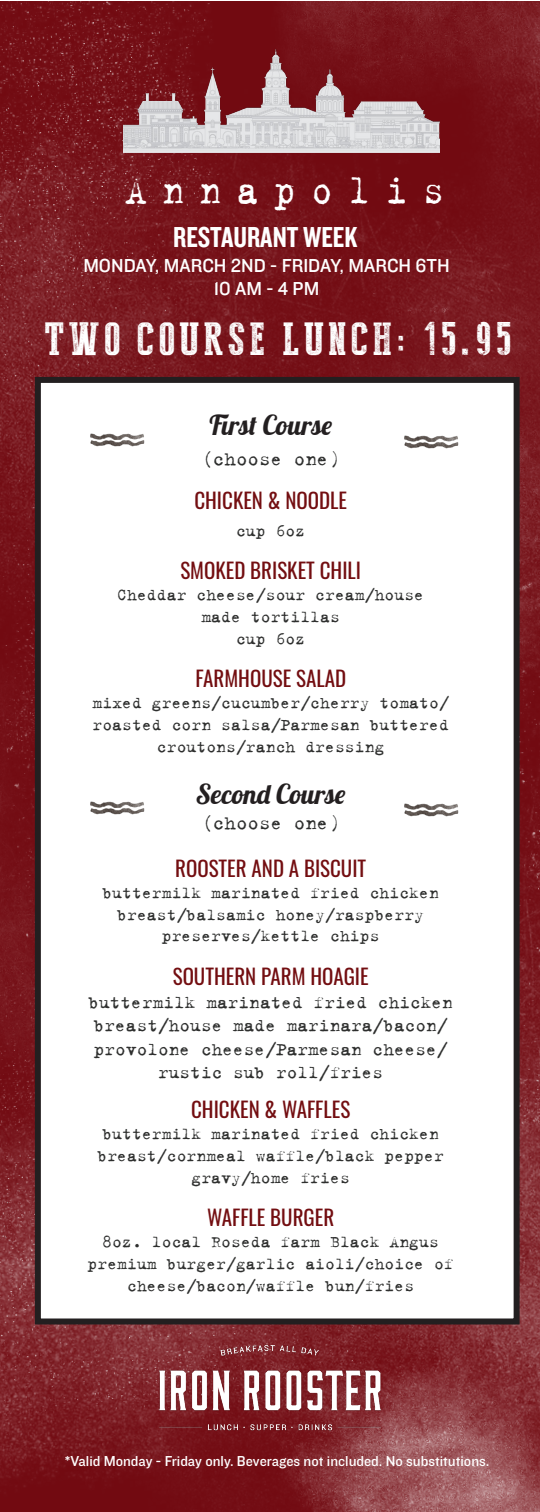
<style>
.page{position:relative;width:540px;height:1512px;background:#fff}
.page>*{position:absolute;margin:0;border:0;box-sizing:border-box;transform-origin:0 0}
.t1{font:46.5px "Press Style Serif";letter-spacing:.1em;color:#fff}
.t2{font:45px "Trixie Text";letter-spacing:.39em;color:#fff;scale:.88 1}
.t3{font:30px "Knockout HTF49 Liteweight";color:#fff}
.t4{font:27px "Lobster";color:#231f20}
.t5{font:21px "Oswald";color:#730e11}
.t6{font:21px "Trixie Text";color:#2e2f2e}
.t7{font:19.5px/23.4px "Trixie Text";color:#2e2f2e;text-align:center}
.t8{font:19.5px "Knockout HTF31 Junior Middlewt";color:#fff}
.t9{font:18px/21.6px "Trixie Text";color:#2e2f2e;text-align:center}
.t10{font:15px "Knockout HTF31 Junior Middlewt";color:#fff}
</style>
<div class="page">
<img style="left:0;top:2px;width:540px;height:1510px">
<div style="left:38px;top:380px;width:479px;height:942px;background:#fff"></div>
<div style="left:35px;top:377px;width:485px;height:947px;border:6px solid #231f20"></div>
<img style="left:154px;top:1338px;width:232px;height:98px">
<img style="left:404px;top:435px;width:55px;height:14px">
<img style="left:40px;top:386px;width:105px;height:116px">
<img style="left:404px;top:803px;width:55px;height:14px">
<img style="left:40px;top:754px;width:105px;height:116px">
<img style="left:123px;top:50px;width:317px;height:103px">
<p class="t2" style="left:125px;top:163px;width:365px">Annapolis</p>
<p class="t3" style="left:173px;top:222px;width:186px">RESTAURANT WEEK</p>
<p class="t8" style="left:83px;top:255px;width:368px">MONDAY, MARCH 2ND - FRIDAY, MARCH 6TH</p>
<p class="t8" style="left:214px;top:278px;width:107px">10 AM - 4 PM</p>
<p class="t1" style="left:44px;top:315px;width:469px">TWO COURSE LUNCH: 15.95</p>
<p class="t4" style="left:209px;top:408px;width:124px">First Course</p>
<p class="t6" style="left:201px;top:447px;width:140px">(choose one)</p>
<p class="t5" style="left:194px;top:481px;width:154px">CHICKEN &amp; NOODLE</p>
<p class="t9" style="left:236px;top:519px;width:71px">cup 6oz</p>
<p class="t5" style="left:180px;top:551px;width:182px">SMOKED BRISKET CHILI</p>
<p class="t9" style="left:117px;top:584px;width:308px">Cheddar cheese/sour cream/house</p>
<p class="t9" style="left:201px;top:606px;width:140px">made tortillas</p>
<p class="t9" style="left:236px;top:627px;width:71px">cup 6oz</p>
<p class="t5" style="left:195px;top:659px;width:152px">FARMHOUSE SALAD</p>
<p class="t9" style="left:93px;top:692px;width:358px">mixed greens/cucumber/cherry tomato/ roasted corn salsa/Parmesan buttered croutons/ranch dressing</p>
<p class="t4" style="left:196px;top:777px;width:151px">Second Course</p>
<p class="t6" style="left:201px;top:810px;width:140px">(choose one)</p>
<p class="t5" style="left:175px;top:849px;width:193px">ROOSTER AND A BISCUIT</p>
<p class="t9" style="left:102px;top:882px;width:338px">buttermilk marinated fried chicken breast/balsamic honey/raspberry preserves/kettle chips</p>
<p class="t5" style="left:173px;top:957px;width:197px">SOUTHERN PARM HOAGIE</p>
<p class="t7" style="left:88px;top:991px;width:366px">buttermilk marinated fried chicken breast/house made marinara/bacon/ provolone cheese/Parmesan cheese/ rustic sub roll/fries</p>
<p class="t5" style="left:191px;top:1091px;width:161px">CHICKEN &amp; WAFFLES</p>
<p class="t9" style="left:97px;top:1123px;width:348px">buttermilk marinated fried chicken breast/cornmeal waffle/black pepper gravy/home fries</p>
<p class="t5" style="left:207px;top:1199px;width:129px">WAFFLE BURGER</p>
<p class="t9" style="left:88px;top:1231px;width:368px">8oz. local Roseda farm Black Angus premium burger/garlic aioli/choice of cheese/bacon/waffle bun/fries</p>
<p class="t10" style="left:65px;top:1453px;width:426px">*Valid Monday - Friday only. Beverages not included. No substitutions.</p>
</div>
